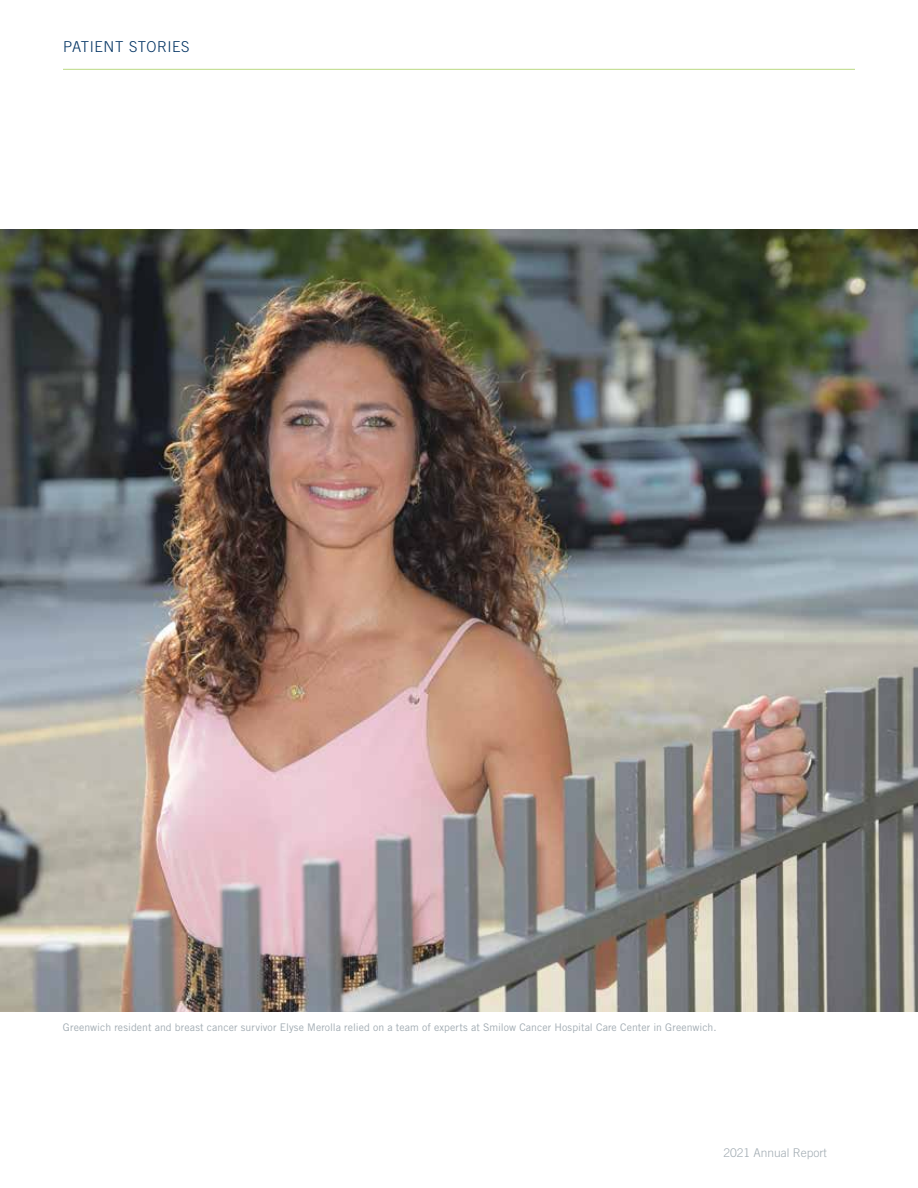
<style>
.page{position:relative;width:918px;height:1188px;background:#fff}
.page>*{position:absolute;margin:0;border:0;box-sizing:border-box;transform-origin:0 0}
.t1{font:300 15px "Trade Gothic LT Std";letter-spacing:.035em;color:#003262}
.t2{font:300 12px "Trade Gothic LT Std";color:#a1abb2}
.t3{font:10.5px "Trade Gothic LT Std";letter-spacing:.005em;color:#a1abb2}
</style>
<div class="page">
<hr style="left:63px;top:69px;width:792px;height:1px;background:#bad982">
<img style="left:0;top:230px;width:918px;height:782px">
<h1 class="t1" style="left:63px;top:38px;width:128px">PATIENT STORIES</h1>
<p class="t3" style="left:63px;top:1021px;width:655px">Greenwich resident and breast cancer survivor Elyse Merolla relied on a team of experts at Smilow Cancer Hospital Care Center in Greenwich.</p>
<p class="t2" style="left:724px;top:1145px;width:105px">2021 Annual Report</p>
</div>
